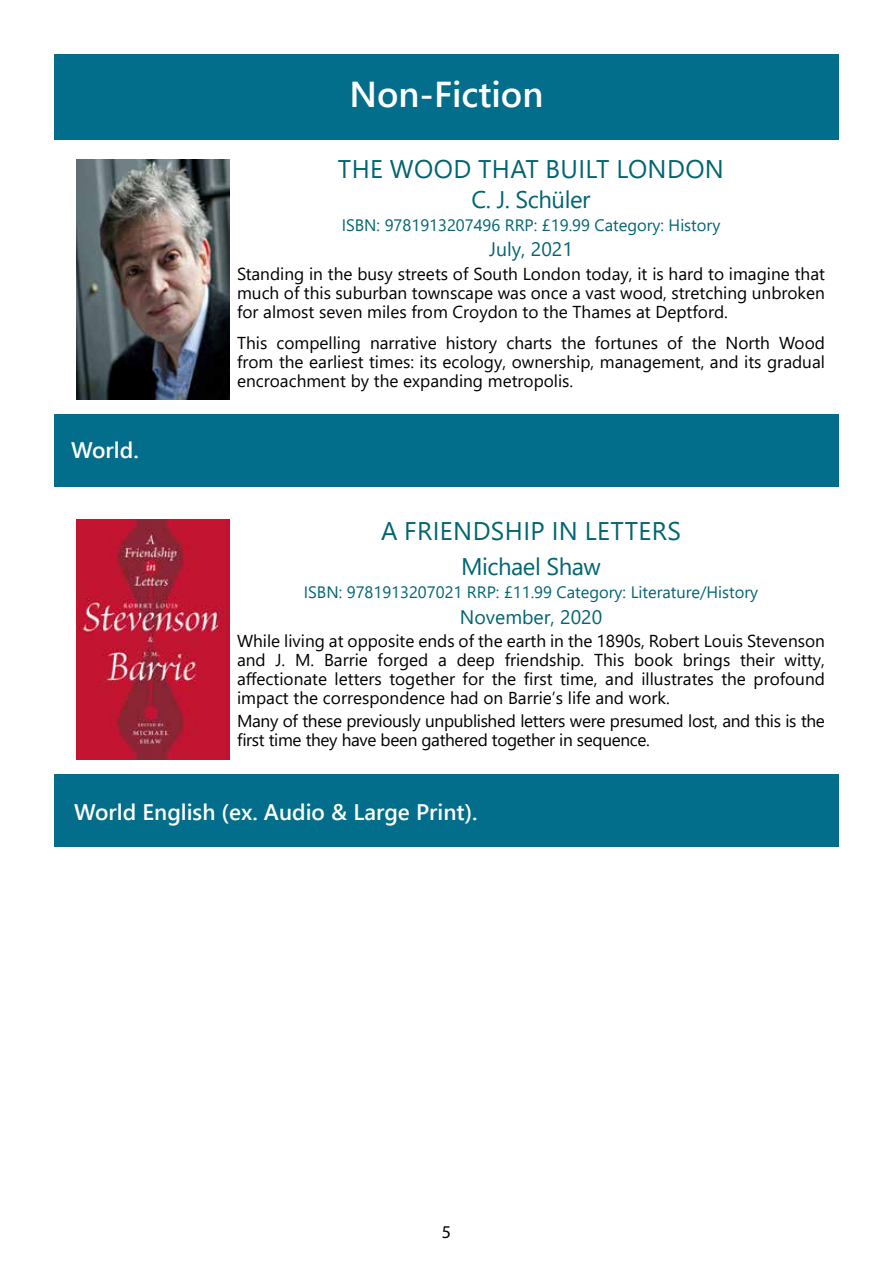
<style>
.page{position:relative;width:893px;height:1263px;background:#fff}
.page>*{position:absolute;margin:0;border:0;box-sizing:border-box;transform-origin:0 0}
.t1{font:600 36px "Segoe UI";color:#fff}
.t2{font:25.5px "Segoe UI";letter-spacing:.015em;color:#006571}
.t3{font:24px "Segoe UI";letter-spacing:-.02em;color:#006571}
.t4{font:600 22.5px "Segoe UI";color:#fff}
.t5{font:19.5px "Segoe UI";color:#006571}
.t6{font:18px "Myriad Pro";color:#000}
.t7{font:17.25px/18.9px "Segoe UI";color:#000;text-align:justify}
.t8{font:17.25px/19px "Segoe UI";letter-spacing:-.02em;color:#000}
.t9{font:16.5px "Segoe UI";color:#006571}
</style>
<div class="page">
<div style="left:54px;top:774px;width:785px;height:73px;background:#026e8c"></div>
<img style="left:77px;top:519px;width:153px;height:240px">
<div style="left:54px;top:414px;width:785px;height:73px;background:#026e8c"></div>
<img style="left:77px;top:159px;width:153px;height:240px">
<div style="left:54px;top:54px;width:785px;height:85px;background:#026e8c"></div>
<h1 class="t1" style="left:349px;top:60px;width:195px">Non-Fiction</h1>
<h3 class="t4" style="left:71px;top:429px;width:69px">World.</h3>
<h2 class="t2" style="left:338px;top:144px;width:388px">THE WOOD THAT BUILT LONDON</h2>
<h3 class="t3" style="left:472px;top:177px;width:120px">C. J. Schüler</h3>
<p class="t9" style="left:342px;top:209px;width:380px">ISBN: 9781913207496 RRP: £19.99 Category: History</p>
<p class="t5" style="left:489px;top:231px;width:85px">July, 2021</p>
<p class="t7" style="left:237px;top:262px;width:589px">Standing in the busy streets of South London today, it is hard to imagine that much of this suburban townscape was once a vast wood, stretching unbroken for almost seven miles from Croydon to the Thames at Deptford.</p>
<p class="t7" style="left:237px;top:332px;width:589px">This compelling narrative history charts the fortunes of the North Wood from the earliest times: its ecology, ownership, management, and its gradual encroachment by the expanding metropolis.</p>
<h2 class="t2" style="left:381px;top:507px;width:301px">A FRIENDSHIP IN LETTERS</h2>
<h3 class="t3" style="left:461px;top:544px;width:141px">Michael Shaw</h3>
<p class="t9" style="left:304px;top:576px;width:456px">ISBN: 9781913207021 RRP: £11.99 Category: Literature/History</p>
<p class="t5" style="left:460px;top:598px;width:144px">November, 2020</p>
<p class="t7" style="left:237px;top:630px;width:589px">While living at opposite ends of the earth in the 1890s, Robert Louis Stevenson and J. M. Barrie forged a deep friendship. This book brings their witty, affectionate letters together for the first time, and illustrates the profound impact the correspondence had on Barrie’s life and work.</p>
<p class="t8" style="left:237px;top:710px;width:589px">Many of these previously unpublished letters were presumed lost, and this is the first time they have been gathered together in sequence.</p>
<h3 class="t4" style="left:74px;top:791px;width:405px">World English (ex. Audio &amp; Large Print).</h3>
<p class="t6" style="left:442px;top:1221px;width:11px">5</p>
</div>
